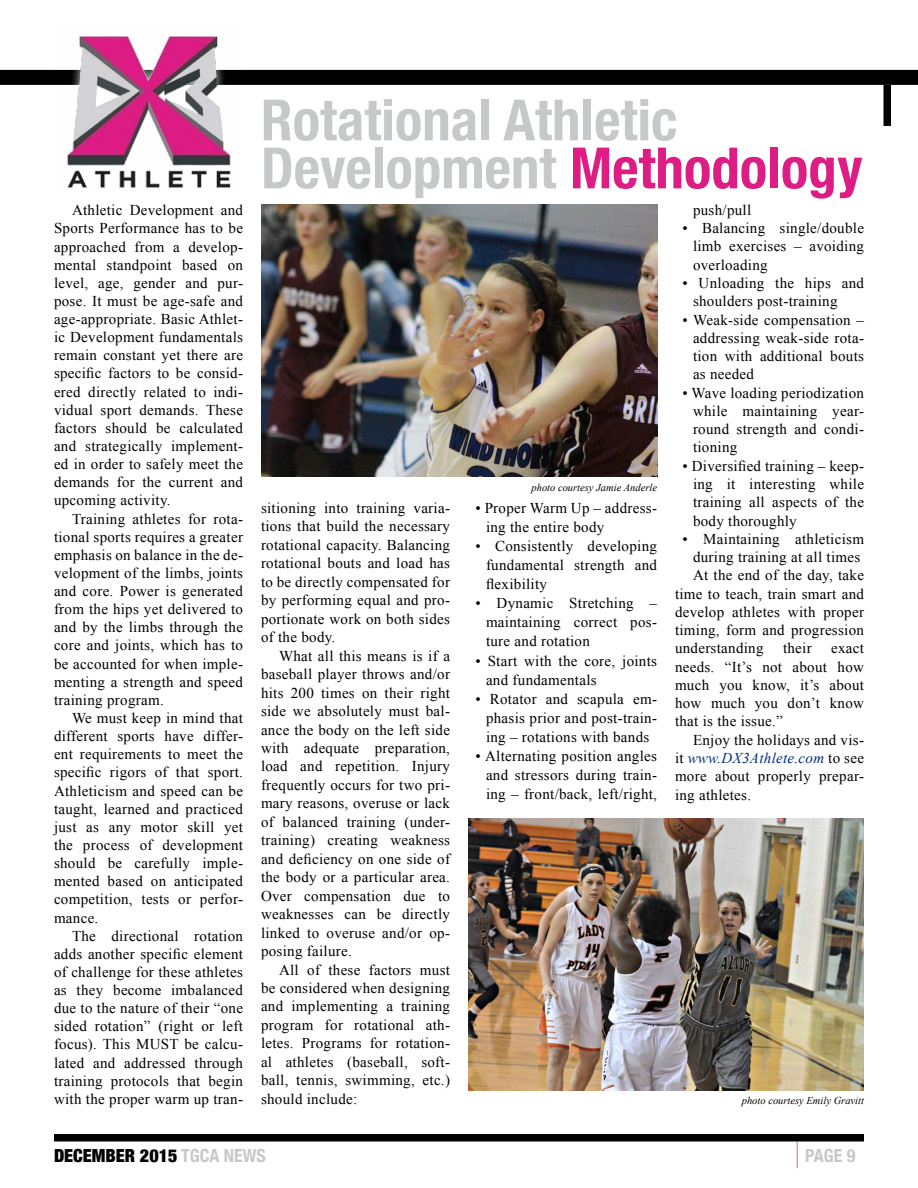
<style>
.page{position:relative;width:918px;height:1188px;background:#fff}
.page>*{position:absolute;margin:0;border:0;box-sizing:border-box;transform-origin:0 0}
.t1{font:700 condensed 57px/48px "Helvetica Neue";color:#c7c8ca}
.t2{font:900 condensed 18px "Helvetica Neue";color:#000}
.t3{font:700 condensed 18px "Helvetica Neue";color:#c7c8ca}
.t4{font:15px/18.1px "Times New Roman";letter-spacing:.02em;color:#000;text-align:justify}
.t5{font:italic 10.5px "Times New Roman";color:#000}
.s1{color:#dd1d84}
.s2{font-style:italic;color:#012b7f}
.s3{font-weight:700;color:#c7c8ca}
</style>
<div class="page">
<hr style="left:796px;top:1138px;width:2px;height:30px;background:#f497b2">
<div style="left:54px;top:1134px;width:810px;height:8px;background:#000"></div>
<div style="left:0;top:70px;width:918px;height:15px;background:#000"></div>
<img style="left:54px;top:36px;width:189px;height:152px">
<div style="left:884px;top:85px;width:7px;height:41px;background:#000"></div>
<img style="left:261px;top:205px;width:396px;height:272px">
<img style="left:468px;top:818px;width:396px;height:272px">
<p class="t4" style="left:54px;top:201px;width:191px;text-indent:18px">Athletic Development and Sports Performance has to be approached from a develop&shy;mental standpoint based on level, age, gender and pur&shy;pose. It must be age-safe and age-appropriate. Basic Athlet&shy;ic Development fundamentals remain constant yet there are specific factors to be consid&shy;ered directly related to indi&shy;vidual sport demands. These factors should be calculated and strategically implement&shy;ed in order to safely meet the demands for the current and upcoming activity.</p>
<p class="t4" style="left:54px;top:509px;width:191px;text-indent:18px">Training athletes for rota&shy;tional sports requires a greater emphasis on balance in the de&shy;velopment of the limbs, joints and core. Power is generated from the hips yet delivered to and by the limbs through the core and joints, which has to be accounted for when imple&shy;menting a strength and speed training program.</p>
<p class="t4" style="left:54px;top:709px;width:191px;text-indent:18px">We must keep in mind that different sports have differ&shy;ent requirements to meet the specific rigors of that sport.<br>Athleticism and speed can be taught, learned and practiced just as any motor skill yet the process of development should be carefully imple&shy;mented based on anticipated competition, tests or perfor&shy;mance.</p>
<p class="t4" style="left:54px;top:926px;width:191px;text-indent:18px">The directional rotation adds another specific element of challenge for these athletes as they become imbalanced due to the nature of their “one sided rotation” (right or left focus). This MUST be calcu&shy;lated and addressed through training protocols that begin with the proper warm up tran-</p>
<h1 class="t1" style="left:261px;top:92px;width:603px">Rotational Athletic<br>Development <span class="s1">Methodology</span></h1>
<p class="t4" style="left:261px;top:498px;width:191px">sitioning into training varia&shy;tions that build the necessary rotational capacity. Balancing rotational bouts and load has to be directly compensated for by performing equal and pro&shy;portionate work on both sides of the body.</p>
<p class="t4" style="left:261px;top:646px;width:191px;text-indent:18px">What all this means is if a baseball player throws and/or hits 200 times on their right side we absolutely must bal&shy;ance the body on the left side with adequate preparation, load and repetition. Injury frequently occurs for two pri&shy;mary reasons, overuse or lack of balanced training (under&shy;training) creating weakness and deficiency on one side of the body or a particular area.<br>Over compensation due to weaknesses can be directly linked to overuse and/or op&shy;posing failure.</p>
<p class="t4" style="left:261px;top:960px;width:191px;text-indent:18px">All of these factors must be considered when designing and implementing a training program for rotational ath&shy;letes. Programs for rotation&shy;al athletes (baseball, soft&shy;ball, tennis, swimming, etc.) should include:</p>
<p class="t5" style="left:532px;top:480px;width:127px">photo courtesy Jamie Anderle</p>
<p class="t4" style="left:486px;top:498px;width:173px;line-height:19px;text-indent:-10px">• Proper Warm Up – address&shy;ing the entire body</p>
<p class="t4" style="left:486px;top:536px;width:173px;line-height:19px;text-indent:-10px">• Consistently developing fundamental strength and flexibility</p>
<p class="t4" style="left:486px;top:594px;width:173px;line-height:19px;text-indent:-10px">• Dynamic Stretching – maintaining correct pos&shy;ture and rotation</p>
<p class="t4" style="left:486px;top:651px;width:173px;line-height:19px;text-indent:-10px">• Start with the core, joints and fundamentals</p>
<p class="t4" style="left:486px;top:689px;width:173px;line-height:19px;text-indent:-10px">• Rotator and scapula em&shy;phasis prior and post-train&shy;ing – rotations with bands</p>
<p class="t4" style="left:486px;top:746px;width:173px;line-height:19px;text-indent:-10px">• Alternating position angles and stressors during train&shy;ing – front/back, left/right,</p>
<p class="t4" style="left:693px;top:201px;width:60px">push/pull</p>
<p class="t4" style="left:693px;top:219px;width:173px;text-indent:-11px">• Balancing single/double limb exercises – avoiding overloading</p>
<p class="t4" style="left:693px;top:274px;width:173px;text-indent:-11px">• Unloading the hips and shoulders post-training</p>
<p class="t4" style="left:693px;top:310px;width:173px;text-indent:-11px">• Weak-side compensation – addressing weak-side rota&shy;tion with additional bouts as needed</p>
<p class="t4" style="left:693px;top:383px;width:173px;text-indent:-11px">• Wave loading periodization while maintaining year&shy;round strength and condi&shy;tioning</p>
<p class="t4" style="left:693px;top:456px;width:173px;text-indent:-11px">• Diversified training – keep&shy;ing it interesting while training all aspects of the body thoroughly</p>
<p class="t4" style="left:682px;top:529px;width:183px">• Maintaining athleticism</p>
<p class="t4" style="left:693px;top:548px;width:169px">during training at all times</p>
<p class="t4" style="left:693px;top:566px;width:173px">At the end of the day, take</p>
<p class="t4" style="left:675px;top:584px;width:191px">time to teach, train smart and</p>
<p class="t4" style="left:675px;top:603px;width:191px">develop athletes with proper</p>
<p class="t4" style="left:675px;top:621px;width:191px">timing, form and progression</p>
<p class="t4" style="left:675px;top:639px;width:90px">understanding</p>
<p class="t4" style="left:783px;top:639px;width:30px">their</p>
<p class="t4" style="left:675px;top:639px;width:191px;text-indent:156px">exact needs. “It’s not about how much you know, it’s about how much you don’t know that is the issue.”</p>
<p class="t4" style="left:675px;top:730px;width:191px;text-indent:18px">Enjoy the holidays and vis&shy;it <span class="s2">www.DX3Athlete.com</span> to see more about properly prepar&shy;ing athletes.</p>
<p class="t5" style="left:742px;top:1093px;width:124px">photo courtesy Emily Gravitt</p>
<p class="t2" style="left:54px;top:1141px;width:213px">DECEMBER 2015 <span class="s3">TGCA NEWS</span></p>
<p class="t3" style="left:805px;top:1141px;width:52px">PAGE 9</p>
</div>
